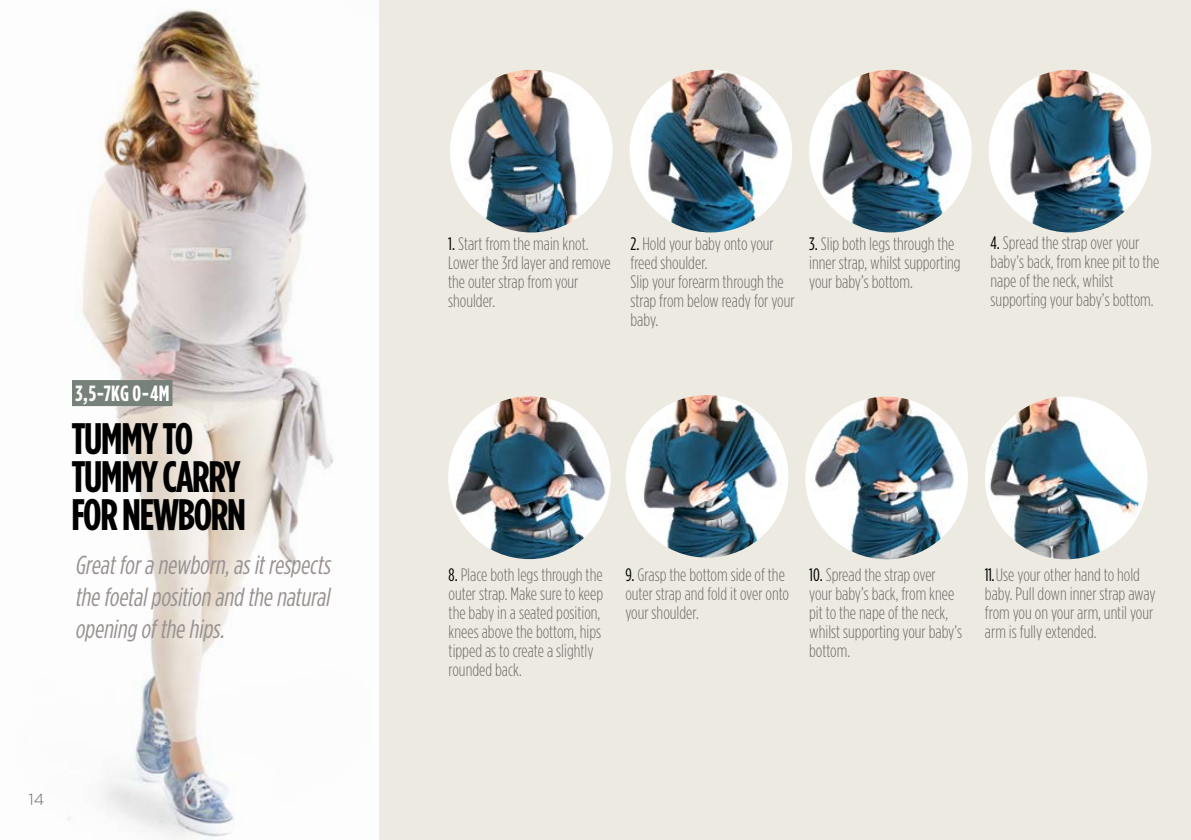
<style>
.page{position:relative;width:1191px;height:840px;background:#fff}
.page>*{position:absolute;margin:0;border:0;box-sizing:border-box;transform-origin:0 0}
.t1{font:700 44px/38.2px "Gotham Condensed";letter-spacing:-.03em;color:#000}
.t2{font:italic 26px/32px "Gotham Condensed";color:#989190;text-align:justify}
.t3{font:700 22px "Gotham Condensed";color:#fff}
.t4{font:300 18px/19px "Gotham Condensed";color:#6f6a6a}
.t5{font:300 16px "Gotham";color:#6f6a6a}
.s1{font-weight:400;color:#000}
</style>
<div class="page">
<img style="left:67px;top:9px;width:266px;height:830px">
<div style="left:379px;top:0;width:812px;height:839px;background:#edebe1"></div>
<img style="left:448px;top:396px;width:162px;height:162px;border-radius:81px">
<img style="left:805px;top:396px;width:163px;height:163px;border-radius:81px">
<img style="left:985px;top:396px;width:162px;height:163px;border-radius:81px">
<img style="left:626px;top:395px;width:162px;height:162px;border-radius:81px">
<img style="left:450px;top:70px;width:162px;height:162px;border-radius:81px">
<img style="left:629px;top:70px;width:163px;height:162px;border-radius:81px">
<img style="left:809px;top:70px;width:162px;height:162px;border-radius:81px">
<img style="left:988px;top:70px;width:163px;height:162px;border-radius:81px">
<div style="left:72px;top:380px;width:100px;height:26px;background:#768179"></div>
<p class="t3" style="left:75px;top:380px;width:96px">3,5-7KG 0-4M</p>
<h1 class="t1" style="left:71px;top:418px;width:176px">TUMMY TO<br>TUMMY CARRY<br>FOR NEWBORN</h1>
<h2 class="t2" style="left:75px;top:548px;width:262px">Greatforanewborn,asitrespects thefoetalposition and thenatural opening ofthehips.</h2>
<p class="t5" style="left:28px;top:788px;width:17px">14</p>
<p class="t4" style="left:448px;top:234px;width:164px"><span class="s1">1.</span> Start from the main knot.<br>Lower the 3rd layer and remove the outer strap from your shoulder.</p>
<p class="t4" style="left:630px;top:234px;width:166px"><span class="s1">2.</span> Hold your baby onto your freed shoulder.<br>Slip your forearm through the strap from below ready for your baby.</p>
<p class="t4" style="left:990px;top:233px;width:170px"><span class="s1">4.</span> Spread the strap over your baby’s back, from knee pit to the nape of the neck, whilst supporting your baby’s bottom.</p>
<p class="t4" style="left:809px;top:234px;width:153px"><span class="s1">3.</span> Slip both legs through the inner strap, whilst supporting your baby’s bottom.</p>
<p class="t4" style="left:625px;top:564px;width:165px"><span class="s1">9.</span> Grasp the bottom side of the outer strap and fold it over onto your shoulder.</p>
<p class="t4" style="left:809px;top:564px;width:155px"><span class="s1">10.</span> Spread the strap over your baby’s back, from knee pit to the nape of the neck, whilst supporting your baby’s bottom.</p>
<p class="t4" style="left:448px;top:564px;width:156px"><span class="s1">8.</span> Place both legs through the outer strap. Make sure to keep the baby in a seated position, knees above the bottom, hips tipped as to create a slightly rounded back.</p>
<p class="t4" style="left:985px;top:564px;width:172px"><span class="s1">11.</span> Use your other hand to hold baby. Pull down inner strap away from you on your arm, until your arm is fully extended.</p>
</div>
